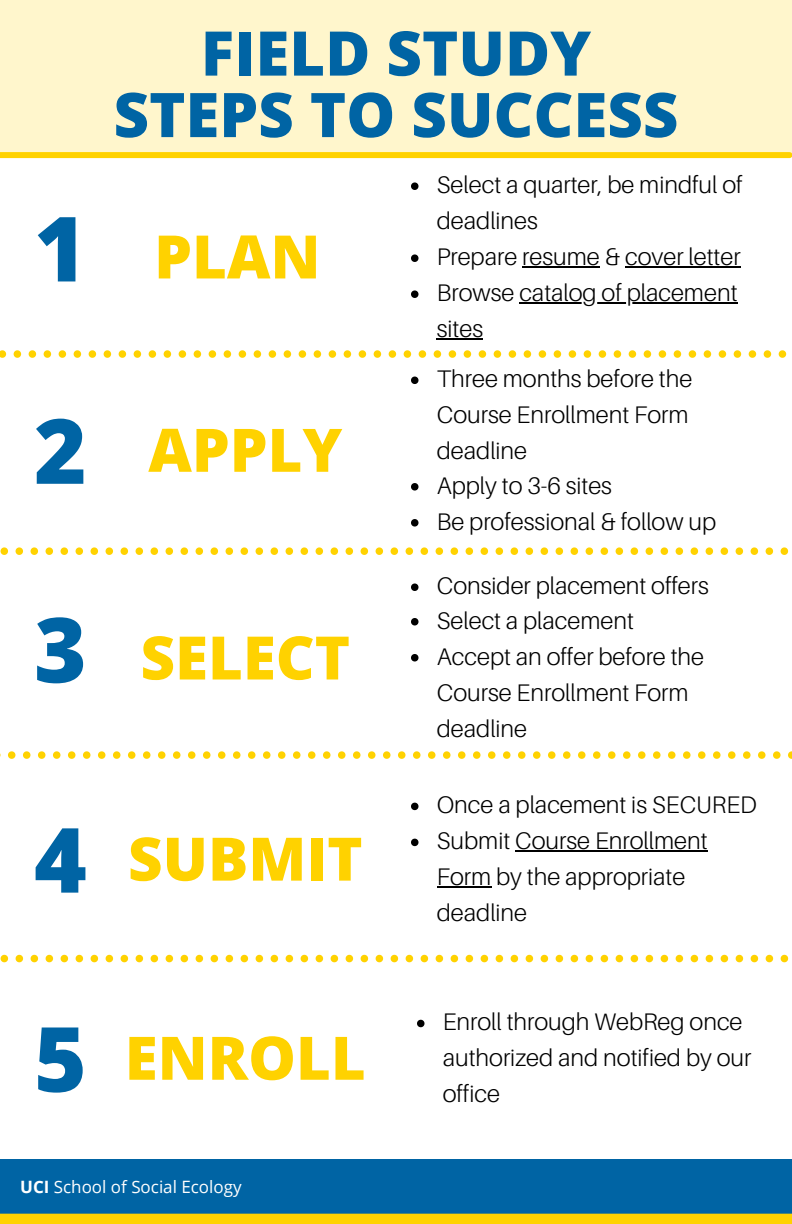
<style>
.page{position:relative;width:792px;height:1224px;background:#fff}
.page>*{position:absolute;margin:0;border:0;box-sizing:border-box;transform-origin:0 0}
.t1{font:800 90px "Open Sans";color:#0064a4}
.t2{font:800 61.6px/61.6px "Open Sans";color:#0064a4;text-align:center}
.t3{font:800 60px "Open Sans";color:#ffd200}
.t4{font:300 24px/36px "Aileron";color:#000}
.t5{font:17px "Open Sans";color:#fff}
.s1{font-weight:700}
</style>
<div class="page">
<div style="left:0;top:0;width:792px;height:155px;background:#fff6cc"></div>
<svg style="left:411px;top:182px;width:7px;height:8px"></svg>
<svg style="left:411px;top:254px;width:7px;height:8px"></svg>
<hr style="left:522px;top:266px;width:78px;height:2px;background:#000">
<hr style="left:625px;top:266px;width:116px;height:2px;background:#000">
<svg style="left:411px;top:290px;width:7px;height:8px"></svg>
<hr style="left:519px;top:302px;width:219px;height:2px;background:#000">
<hr style="left:437px;top:338px;width:46px;height:2px;background:#000">
<svg style="left:411px;top:377px;width:7px;height:7px"></svg>
<svg style="left:411px;top:483px;width:7px;height:8px"></svg>
<svg style="left:411px;top:519px;width:7px;height:8px"></svg>
<svg style="left:411px;top:584px;width:7px;height:7px"></svg>
<svg style="left:411px;top:618px;width:7px;height:8px"></svg>
<svg style="left:411px;top:654px;width:7px;height:8px"></svg>
<svg style="left:411px;top:803px;width:7px;height:7px"></svg>
<svg style="left:411px;top:839px;width:7px;height:7px"></svg>
<hr style="left:515px;top:851px;width:193px;height:1px;background:#000">
<hr style="left:437px;top:887px;width:54px;height:1px;background:#000">
<svg style="left:0;top:350px;width:787px;height:8px"></svg>
<svg style="left:0;top:547px;width:789px;height:8px"></svg>
<svg style="left:0;top:751px;width:792px;height:8px"></svg>
<svg style="left:0;top:955px;width:789px;height:7px"></svg>
<svg style="left:417px;top:1020px;width:8px;height:7px"></svg>
<div style="left:0;top:152px;width:790px;height:6px;background:#ffd200"></div>
<div style="left:0;top:1159px;width:792px;height:55px;background:#0064a4"></div>
<div style="left:0;top:1214px;width:792px;height:10px;background:#ffd200"></div>
<h1 class="t1" style="left:34px;top:185px;width:54px">1</h1>
<h1 class="t1" style="left:34px;top:388px;width:54px">2</h1>
<h1 class="t1" style="left:34px;top:586px;width:54px">3</h1>
<h1 class="t1" style="left:34px;top:797px;width:54px">4</h1>
<h2 class="t2" style="left:114px;top:21px;width:566px">FIELD STUDY<br>STEPS TO SUCCESS</h2>
<p class="t4" style="left:437px;top:166px;width:307px">Select a quarter, be mindful of deadlines<br>Prepare resume &amp; cover letter<br>Browse catalog of placement sites</p>
<p class="t4" style="left:437px;top:360px;width:281px">Three months before the<br>Course Enrollment Form deadline<br>Apply to 3-6 sites<br>Be professional &amp; follow up</p>
<h3 class="t3" style="left:154px;top:214px;width:168px">PLAN</h3>
<h3 class="t3" style="left:148px;top:408px;width:196px">APPLY</h3>
<h3 class="t3" style="left:140px;top:615px;width:211px">SELECT</h3>
<h3 class="t3" style="left:128px;top:817px;width:236px">SUBMIT</h3>
<p class="t4" style="left:437px;top:567px;width:274px">Consider placement offers<br>Select a placement<br>Accept an offer before the<br>Course Enrollment Form deadline</p>
<p class="t4" style="left:437px;top:786px;width:322px">Once a placement is SECURED<br>Submit Course Enrollment<br>Form by the appropriate deadline</p>
<h1 class="t1" style="left:34px;top:996px;width:54px">5</h1>
<h3 class="t3" style="left:125px;top:1016px;width:243px">ENROLL</h3>
<p class="t4" style="left:443px;top:1003px;width:310px">Enroll through WebReg once authorized and notified by our office</p>
<p class="t5" style="left:20px;top:1175px;width:223px"><span class="s1">UCI</span> School of Social Ecology</p>
</div>
